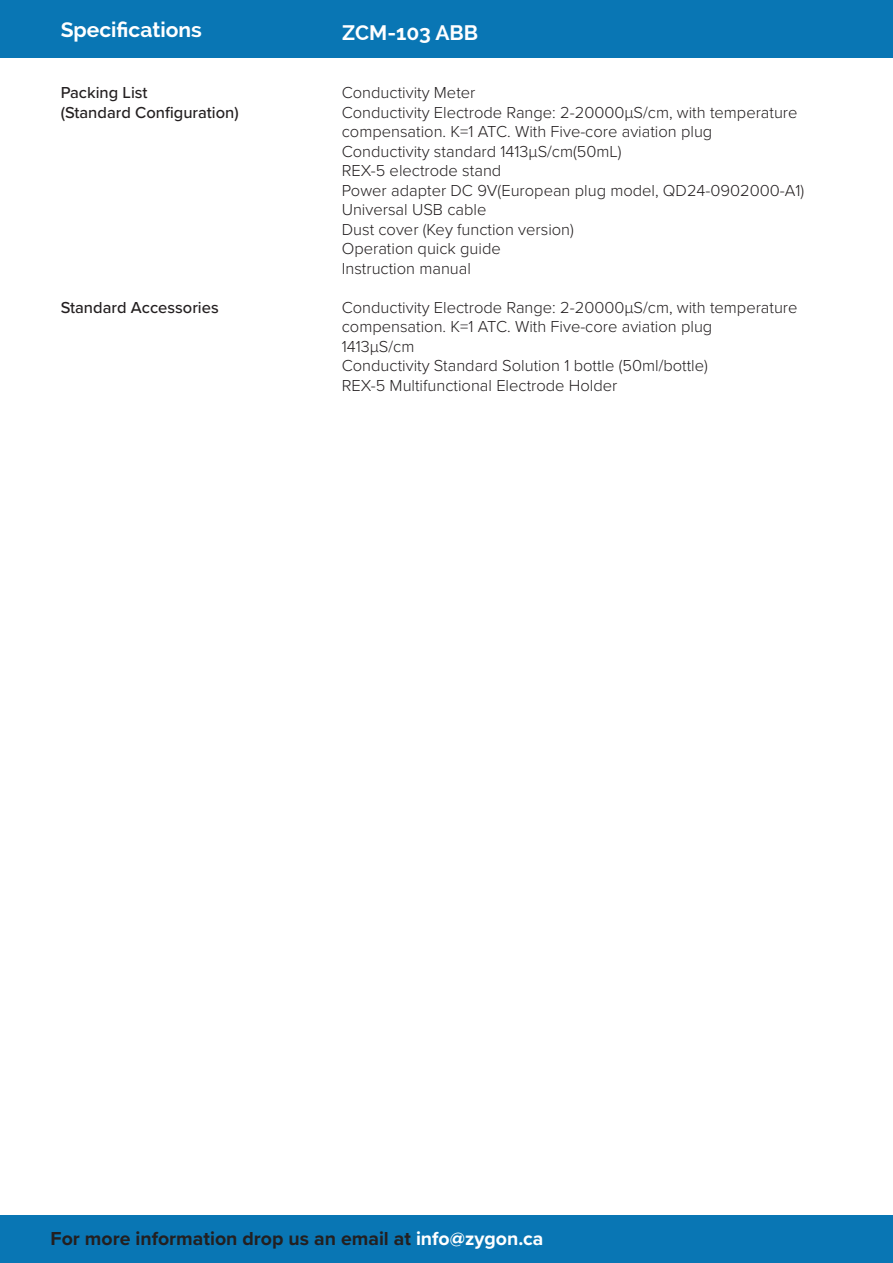
<style>
.page{position:relative;width:893px;height:1263px;background:#fff}
.page>*{position:absolute;margin:0;border:0;box-sizing:border-box;transform-origin:0 0}
.t1{font:700 21px "Raleway";color:#fff}
.t2{font:700 19.5px "Proxima Nova";color:#231f20}
.t3{font:300 16.5px/19.5px "Proxima Nova";color:#231f20}
.t4{font:500 16.5px/19.5px "Proxima Nova";color:#231f20}
.s1{color:#fff}
</style>
<div class="page">
<div style="left:0;top:1215px;width:893px;height:48px;background:#0976b4"></div>
<div style="left:0;top:0;width:893px;height:58px;background:#0976b4"></div>
<p class="t1" style="left:61px;top:17px;width:143px">Specifications</p>
<p class="t1" style="left:342px;top:21px;width:137px">ZCM-103 ABB</p>
<p class="t4" style="left:61px;top:82px;width:180px">Packing List<br>(Standard Configuration)</p>
<p class="t4" style="left:61px;top:297px;width:160px">Standard Accessories</p>
<p class="t3" style="left:342px;top:82px;width:464px">Conductivity Meter<br>Conductivity Electrode Range: 2-20000μS/cm, with temperature compensation. K=1 ATC. With Five-core aviation plug Conductivity standard 1413μS/cm(50mL)<br>REX-5 electrode stand<br>Power adapter DC 9V(European plug model, QD24-0902000-A1)<br>Universal USB cable<br>Dust cover (Key function version)<br>Operation quick guide<br>Instruction manual</p>
<p class="t3" style="left:342px;top:296px;width:457px">Conductivity Electrode Range: 2-20000μS/cm, with temperature compensation. K=1 ATC. With Five-core aviation plug<br>1413μS/cm<br>Conductivity Standard Solution 1 bottle (50ml/bottle)<br>REX-5 Multifunctional Electrode Holder</p>
<p class="t2" style="left:51px;top:1224px;width:495px">For more information drop us an email at <span class="s1">info@zygon.ca</span></p>
</div>
